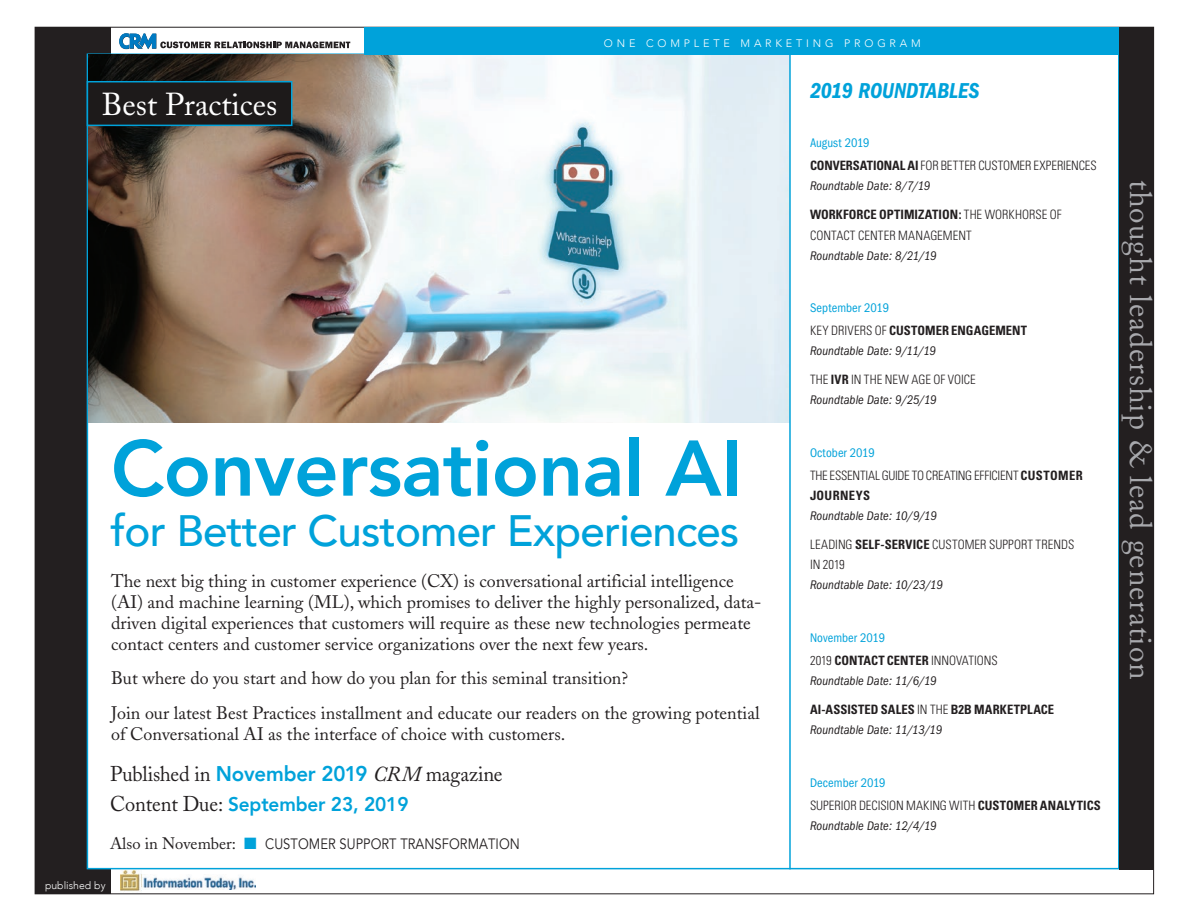
<style>
.page{position:relative;width:1188px;height:918px;background:#fff}
.page>*{position:absolute;margin:0;border:0;box-sizing:border-box;transform-origin:0 0}
.t1{font:800 78px "Avenir";letter-spacing:-.01em;color:#00a2da}
.t2{font:500 43.8px "Avenir";letter-spacing:-.02em;color:#00a2da}
.t3{font:31.5px "Adobe Caslon";color:#fff}
.t4{font:31.05px "Adobe Caslon";letter-spacing:.03em;color:#a8a9ad}
.Reserv_Close_Date{font:italic 600 condensed 22.35px "Franklin Gothic";letter-spacing:-.005em;color:#00a2da}
.t5{font:21.3px "Adobe Caslon";letter-spacing:-.005em;color:#231f20;scale:.96 1}
.t6{font:800 19.8px "Avenir";letter-spacing:-.005em;color:#00a2da;scale:.96 1}
.t7{font:18px/21px "Adobe Caslon";color:#231f20}
.t8{font:15px "Avenir";letter-spacing:.005em;color:#231f20;scale:.86 1}
.Topic_title{font:300 condensed 12.9px/20.1px "Univers";color:#231f20}
.Reserv_Close_Date-2{font:italic condensed 12.9px "Franklin Gothic";letter-spacing:.005em;color:#231f20}
.Topic_title-2{font:700 condensed 12.9px "Univers";letter-spacing:.005em;color:#231f20}
._2019_RT_month{font:condensed 12.9px "Franklin Gothic";letter-spacing:.005em;color:#00a2da}
.Topic_title-3{font:300 condensed 12.9px/20.1px "Univers";letter-spacing:-.02em;color:#231f20}
.t9{font:300 10.8px "Avenir";letter-spacing:.35em;color:#fff}
.t10{font:300 10.5px "Avenir";color:#fff}
.s1{font-weight:700}
.s2{font-weight:300}
.s3{font-family:"Avenir";font-weight:800;color:#00a2da}
.s4{font-style:italic}
.s5{font-family:"Adobe Caslon";font-weight:400;font-size:21.3px;color:#231f20}
.s6{font-family:"Adobe Caslon";font-size:16.5px}
.s7{color:#00a2da}
</style>
<div class="page">
<div style="left:35px;top:27px;width:75px;height:867px;background:#231f20"></div>
<svg style="left:119px;top:33px;width:231px;height:16px"></svg>
<div style="left:87px;top:53px;width:1033px;height:816px;background:#fff;border:2px solid #00a2da"></div>
<img style="left:88px;top:55px;width:701px;height:368px">
<img style="left:121px;top:870px;width:21px;height:21px">
<div style="left:364px;top:27px;width:790px;height:28px;background:#00a2da"></div>
<div style="left:1120px;top:27px;width:34px;height:842px;background:#231f20"></div>
<img style="left:142px;top:876px;width:113px;height:13px">
<div style="left:87px;top:82px;width:205px;height:43px;background:#1d1a1a"></div>
<div style="left:87px;top:81px;width:205px;height:45px;border:2px solid #00a2da"></div>
<hr style="left:789px;top:55px;width:2px;height:814px;background:#00a2da">
<p class="t3" style="left:102px;top:85px;width:177px">Best Practices</p>
<p class="t9" style="left:604px;top:36px;width:318px">ONE COMPLETE MARKETING PROGRAM</p>
<p class="Reserv_Close_Date" style="left:810px;top:78px;width:171px">2019 ROUNDTABLES</p>
<p class="_2019_RT_month" style="left:810px;top:135px;width:61px">August 2019</p>
<p class="Topic_title" style="left:810px;top:156px;width:288px"><span class="s1">CONVERSATIONAL AI</span> FOR BETTER CUSTOMER EXPERIENCES</p>
<p class="Reserv_Close_Date-2" style="left:810px;top:179px;width:122px">Roundtable Date: 8/7/19</p>
<p class="Topic_title" style="left:810px;top:205px;width:253px"><span class="s1">WORKFORCE OPTIMIZATION:</span> THE WORKHORSE OF<br>CONTACT CENTER MANAGEMENT</p>
<p class="Reserv_Close_Date-2" style="left:810px;top:248px;width:128px">Roundtable Date: 8/21/19</p>
<p class="_2019_RT_month" style="left:810px;top:300px;width:81px">September 2019</p>
<p class="Topic_title-2" style="left:810px;top:323px;width:219px"><span class="s2">KEY DRIVERS OF</span> CUSTOMER ENGAGEMENT</p>
<p class="Reserv_Close_Date-2" style="left:810px;top:344px;width:128px">Roundtable Date: 9/11/19</p>
<p class="Topic_title" style="left:810px;top:370px;width:167px">THE <span class="s1">IVR</span> IN THE NEW AGE OF VOICE</p>
<p class="Reserv_Close_Date-2" style="left:810px;top:393px;width:128px">Roundtable Date: 9/25/19</p>
<p class="t1" style="left:111px;top:408px;width:633px">Conversational AI</p>
<p class="t2" style="left:111px;top:493px;width:630px">for Better Customer Experiences</p>
<p class="t7" style="left:111px;top:570px;width:652px">The next big thing in customer experience (CX) is conversational artificial intelligence (AI) and machine learning (ML), which promises to deliver the highly personalized, data&shy;driven digital experiences that customers will require as these new technologies permeate contact centers and customer service organizations over the next few years.</p>
<p class="t7" style="left:111px;top:668px;width:519px">But where do you start and how do you plan for this seminal transition?</p>
<p class="t7" style="left:111px;top:702px;width:650px">Join our latest Best Practices installment and educate our readers on the growing potential of Conversational AI as the interface of choice with customers.</p>
<p class="t5" style="left:110px;top:761px;width:410px">Published in <span class="s3">November 2019</span> <span class="s4">CRM</span> magazine</p>
<p class="t6" style="left:110px;top:789px;width:313px"><span class="s5">Content Due:</span> September 23, 2019</p>
<p class="t8" style="left:110px;top:835px;width:478px"><span class="s6">Also in November:</span> <span class="s7">■</span> CUSTOMER SUPPORT TRANSFORMATION</p>
<p class="t10" style="left:45px;top:879px;width:62px">published by</p>
<p class="_2019_RT_month" style="left:810px;top:445px;width:66px">October 2019</p>
<p class="Topic_title-3" style="left:810px;top:465px;width:274px">THE ESSENTIAL GUIDE TO CREATING EFFICIENT <span class="s1">CUSTOMER<br>JOURNEYS</span></p>
<p class="Reserv_Close_Date-2" style="left:810px;top:509px;width:128px">Roundtable Date: 10/9/19</p>
<p class="Topic_title" style="left:810px;top:535px;width:266px">LEADING <span class="s1">SELF-SERVICE</span> CUSTOMER SUPPORT TRENDS<br>IN 2019</p>
<p class="Reserv_Close_Date-2" style="left:810px;top:578px;width:134px">Roundtable Date: 10/23/19</p>
<p class="_2019_RT_month" style="left:810px;top:630px;width:77px">November 2019</p>
<p class="Topic_title" style="left:810px;top:650px;width:189px">2019 <span class="s1">CONTACT CENTER</span> INNOVATIONS</p>
<p class="Reserv_Close_Date-2" style="left:810px;top:674px;width:128px">Roundtable Date: 11/6/19</p>
<p class="Topic_title-2" style="left:810px;top:702px;width:246px">AI-ASSISTED SALES <span class="s2">IN THE</span> B2B MARKETPLACE</p>
<p class="Reserv_Close_Date-2" style="left:810px;top:723px;width:134px">Roundtable Date: 11/13/19</p>
<p class="_2019_RT_month" style="left:810px;top:775px;width:77px">December 2019</p>
<p class="Topic_title" style="left:810px;top:795px;width:292px">SUPERIOR DECISION MAKING WITH <span class="s1">CUSTOMER ANALYTICS</span></p>
<p class="Reserv_Close_Date-2" style="left:810px;top:818px;width:128px">Roundtable Date: 12/4/19</p>
<p class="t4" style="left:1159px;top:180px;width:501px;rotate:90deg">thought leadership &amp; lead generation</p>
</div>
